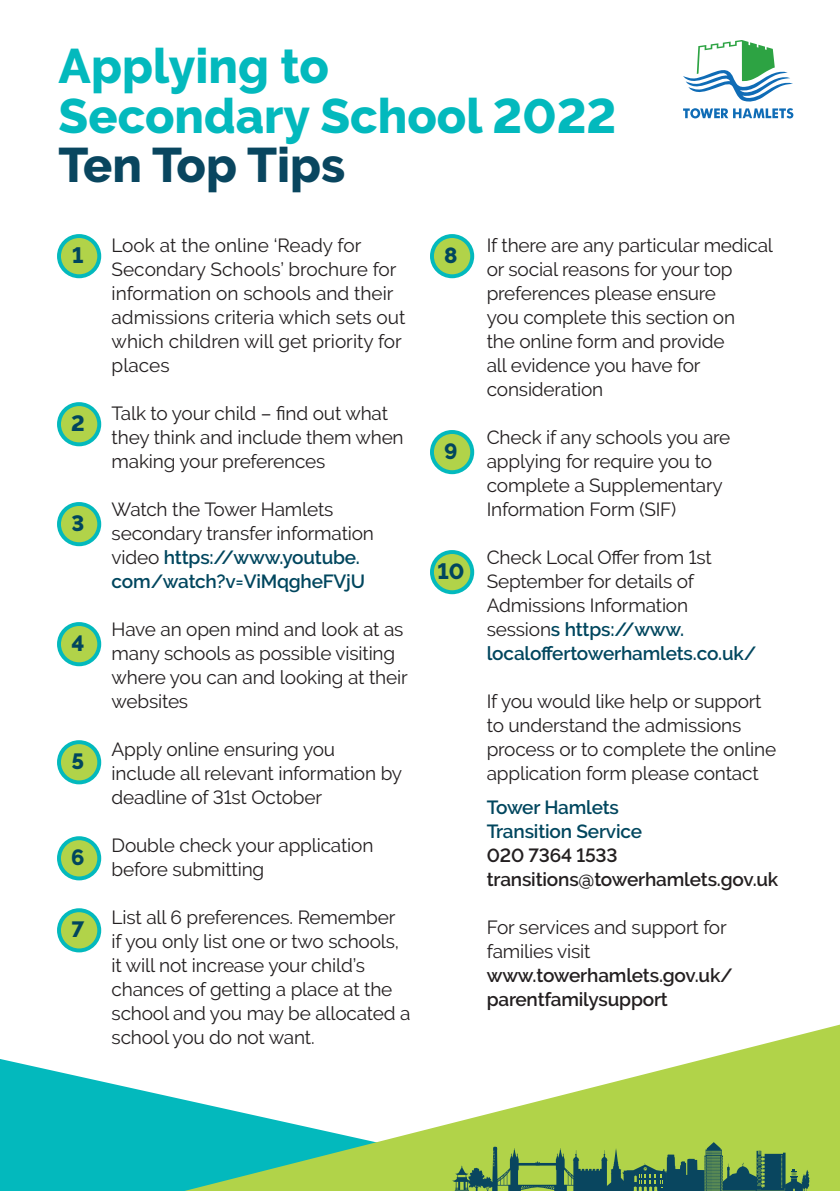
<style>
.page{position:relative;width:840px;height:1191px;background:#fff}
.page>*{position:absolute;margin:0;border:0;box-sizing:border-box;transform-origin:0 0}
.t1{font:800 48.4px/49.2px "Raleway";color:#03b9bd}
.t2{font:800 22px "Raleway";color:#01465e}
.t3{font:19px/24px "Raleway";letter-spacing:-.01em;color:#231f20}
.t4{font:600 19px/24px "Raleway";letter-spacing:-.01em;color:#231f20}
.t5{font:600 19px "Raleway";letter-spacing:-.01em;color:#01465e}
.s1{color:#09465f}
.s2{font-weight:600;color:#01465e}
</style>
<div class="page">
<svg style="left:0;top:1059px;width:184px;height:132px;background:#29c3c7"></svg>
<svg style="left:184px;top:1025px;width:655px;height:166px"></svg>
<svg style="left:683px;top:40px;width:109px;height:78px"></svg>
<svg style="left:452px;top:1142px;width:357px;height:49px;background:#6c9951"></svg>
<div style="left:59px;top:236px;width:40px;height:40px;background:#b1d349;border-radius:50%"></div>
<div style="left:57px;top:234px;width:44px;height:44px;border:4px solid #03b9bd;border-radius:50%"></div>
<div style="left:431px;top:236px;width:41px;height:40px;background:#b1d349;border-radius:50%"></div>
<div style="left:430px;top:234px;width:44px;height:44px;border:4px solid #03b9bd;border-radius:50%"></div>
<div style="left:431px;top:432px;width:41px;height:40px;background:#b1d349;border-radius:50%"></div>
<div style="left:430px;top:430px;width:44px;height:44px;border:4px solid #03b9bd;border-radius:50%"></div>
<div style="left:59px;top:404px;width:40px;height:40px;background:#b1d349;border-radius:50%"></div>
<div style="left:57px;top:402px;width:44px;height:44px;border:4px solid #03b9bd;border-radius:50%"></div>
<div style="left:59px;top:504px;width:40px;height:40px;background:#b1d349;border-radius:50%"></div>
<div style="left:57px;top:502px;width:44px;height:44px;border:4px solid #03b9bd;border-radius:50%"></div>
<div style="left:59px;top:624px;width:40px;height:40px;background:#b1d349;border-radius:50%"></div>
<div style="left:57px;top:622px;width:44px;height:44px;border:4px solid #03b9bd;border-radius:50%"></div>
<div style="left:59px;top:742px;width:40px;height:40px;background:#b1d349;border-radius:50%"></div>
<div style="left:57px;top:740px;width:44px;height:44px;border:4px solid #03b9bd;border-radius:50%"></div>
<div style="left:59px;top:838px;width:40px;height:40px;background:#b1d349;border-radius:50%"></div>
<div style="left:57px;top:836px;width:44px;height:44px;border:4px solid #03b9bd;border-radius:50%"></div>
<div style="left:59px;top:910px;width:40px;height:40px;background:#b1d349;border-radius:50%"></div>
<div style="left:57px;top:908px;width:44px;height:44px;border:4px solid #03b9bd;border-radius:50%"></div>
<div style="left:431px;top:552px;width:41px;height:40px;background:#b1d349;border-radius:50%"></div>
<div style="left:430px;top:550px;width:44px;height:44px;border:4px solid #03b9bd;border-radius:50%"></div>
<p class="t1" style="left:59px;top:42px;width:271px">Applying to</p>
<p class="t1" style="left:59px;top:91px;width:559px">Secondary School 2022<br><span class="s1">Ten Top Tips</span></p>
<p class="t3" style="left:111px;top:233px;width:295px">Look at the online ‘Ready for<br>Secondary Schools’ brochure for information on schools and their admissions criteria which sets out which children will get priority for places</p>
<p class="t3" style="left:111px;top:401px;width:293px">Talk to your child – find out what they think and include them when making your preferences</p>
<p class="t3" style="left:111px;top:497px;width:264px">Watch the Tower Hamlets secondary transfer information video <span class="s2">https://www.youtube. com/watch?v=ViMqgheFVjU</span></p>
<p class="t3" style="left:111px;top:617px;width:297px">Have an open mind and look at as many schools as possible visiting where you can and looking at their websites</p>
<p class="t3" style="left:111px;top:737px;width:292px">Apply online ensuring you include all relevant information by deadline of 31st October</p>
<p class="t3" style="left:111px;top:833px;width:263px">Double check your application before submitting</p>
<p class="t3" style="left:111px;top:905px;width:300px">List all 6 preferences. Remember<br>if you only list one or two schools, it will not increase your child’s chances of getting a place at the school and you may be allocated a school you do not want.</p>
<p class="t2" style="left:72px;top:242px;width:13px">1</p>
<p class="t2" style="left:444px;top:242px;width:15px">8</p>
<p class="t2" style="left:71px;top:410px;width:15px">2</p>
<p class="t2" style="left:444px;top:438px;width:15px">9</p>
<p class="t2" style="left:71px;top:510px;width:14px">3</p>
<p class="t2" style="left:437px;top:559px;width:28px">10</p>
<p class="t2" style="left:71px;top:630px;width:15px">4</p>
<p class="t2" style="left:72px;top:748px;width:14px">5</p>
<p class="t2" style="left:71px;top:844px;width:15px">6</p>
<p class="t2" style="left:72px;top:916px;width:14px">7</p>
<p class="t3" style="left:486px;top:233px;width:288px">If there are any particular medical or social reasons for your top preferences please ensure<br>you complete this section on<br>the online form and provide<br>all evidence you have for consideration</p>
<p class="t3" style="left:486px;top:425px;width:245px">Check if any schools you are applying for require you to complete a Supplementary<br>Information Form (SIF)</p>
<p class="t3" style="left:486px;top:545px;width:271px">Check Local Offer from 1st<br>September for details of<br>Admissions Information session<span class="s2">s https://www. localoffertowerhamlets.co.uk/</span></p>
<p class="t3" style="left:486px;top:689px;width:291px">If you would like help or support to understand the admissions process or to complete the online application form please contact</p>
<p class="t5" style="left:486px;top:796px;width:134px">Tower Hamlets</p>
<p class="t5" style="left:486px;top:820px;width:157px">Transition Service</p>
<p class="t4" style="left:486px;top:843px;width:132px">020 7364 1533</p>
<p class="t4" style="left:486px;top:867px;width:293px">transitions@towerhamlets.gov.uk</p>
<p class="t3" style="left:486px;top:915px;width:241px">For services and support for families visit</p>
<p class="t4" style="left:486px;top:963px;width:247px">www.towerhamlets.gov.uk/ parentfamilysupport</p>
</div>
